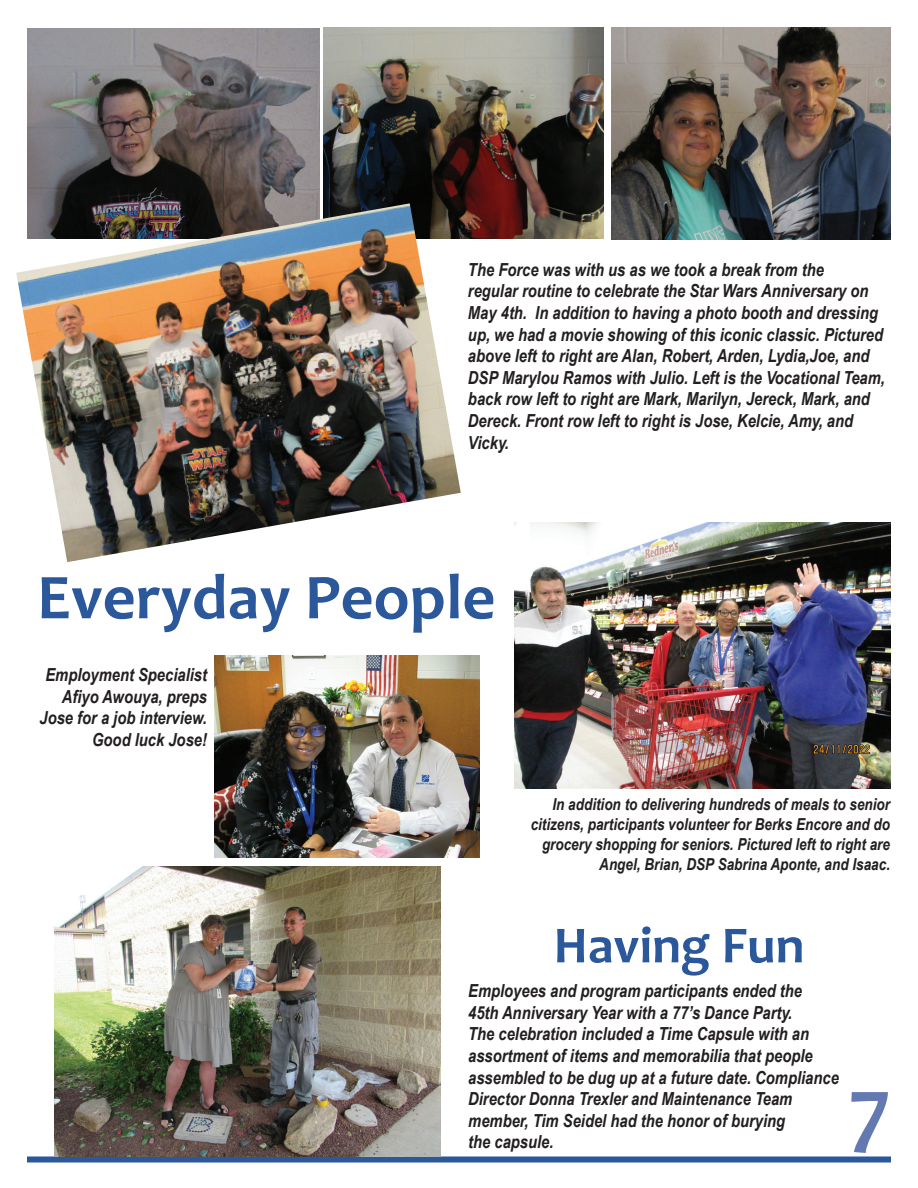
<style>
.page{position:relative;width:918px;height:1188px;background:#fff}
.page>*{position:absolute;margin:0;border:0;box-sizing:border-box;transform-origin:0 0}
.t1{font:700 90px "Candara";color:#6379b2}
.t2{font:700 64.5px "Candara";color:#2b579b}
.t3{font:700 52.5px "Candara";color:#2b579b}
.t4{font:italic 700 18px/21.6px "Arial Narrow";color:#231f20}
.t5{font:italic 700 16.5px/19.8px "Arial Narrow";color:#231f20;text-align:right}
</style>
<div class="page">
<div style="left:27px;top:1156px;width:864px;height:6px;background:#2b579b"></div>
<img style="left:515px;top:523px;width:376px;height:266px">
<img style="left:27px;top:29px;width:293px;height:174px">
<img style="left:612px;top:27px;width:278px;height:212px">
<img style="left:323px;top:27px;width:281px;height:211px">
<img style="left:16px;top:203px;width:445px;height:359px">
<img style="left:214px;top:656px;width:266px;height:201px">
<img style="left:55px;top:867px;width:386px;height:289px">
<p class="t4" style="left:468px;top:258px;width:418px">The Force was with us as we took a break from the<br>regular routine to celebrate the Star Wars Anniversary on May 4th. In addition to having a photo booth and dressing up, we had a movie showing of this iconic classic. Pictured above left to right are Alan, Robert, Arden, Lydia,Joe, and DSP Marylou Ramos with Julio. Left is the Vocational Team, back row left to right are Mark, Marilyn, Jereck, Mark, and Dereck. Front row left to right is Jose, Kelcie, Amy, and Vicky.</p>
<h2 class="t2" style="left:37px;top:557px;width:460px">Everyday People</h2>
<p class="t4" style="left:39px;top:663px;width:169px;text-align:right">Employment Specialist<br>Afiyo Awouya, preps<br>Jose for a job interview.<br>Good luck Jose!</p>
<p class="t5" style="left:531px;top:794px;width:361px">In addition to delivering hundreds of meals to senior citizens, participants volunteer for Berks Encore and do grocery shopping for seniors. Pictured left to right are Angel, Brian, DSP Sabrina Aponte, and Isaac.</p>
<h3 class="t3" style="left:554px;top:912px;width:253px">Having Fun</h3>
<p class="t4" style="left:468px;top:979px;width:372px">Employees and program participants ended the<br>45th Anniversary Year with a 77’s Dance Party.<br>The celebration included a Time Capsule with an assortment of items and memorabilia that people assembled to be dug up at a future date. Compliance Director Donna Trexler and Maintenance Team member, Tim Seidel had the honor of burying<br>the capsule.</p>
<h1 class="t1" style="left:849px;top:1053px;width:43px">7</h1>
</div>
